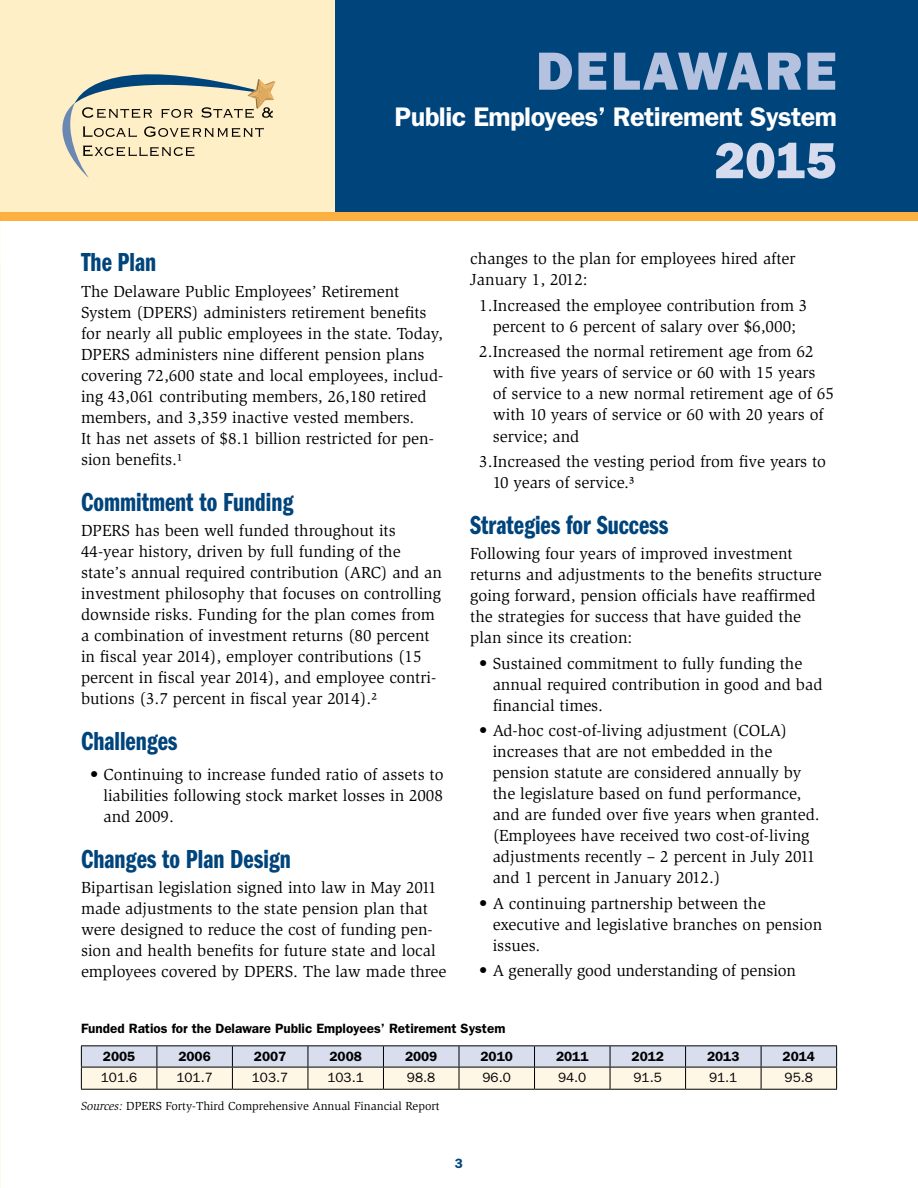
<style>
.page{position:relative;width:918px;height:1188px;background:#fff}
.page>*{position:absolute;margin:0;border:0;box-sizing:border-box;transform-origin:0 0}
.t1{font:54px "ITC Franklin Gothic Std Hvy";letter-spacing:.05em;color:#b4c2e0}
.t2{font:51px "ITC Franklin Gothic Std Hvy";color:#d6dced}
.t3{font:27px "ITC Franklin Gothic Std Dm Cp";color:#00447c}
.t4{font:600 27px "ITC Franklin Gothic Std";letter-spacing:-.02em;color:#fff}
.t5{font:16.5px/21px "Slimbach Std";color:#000}
.t6{font:600 13.5px/27.6px "ITC Franklin Gothic Std";color:#000}
.t7{font:13.5px "ITC Franklin Gothic Std";color:#000}
.t8{font:600 13.5px "ITC Franklin Gothic Std";color:#00447c}
.t9{font:12px "Slimbach Std";color:#000}
.s1{font-style:italic}
</style>
<div class="page">
<div style="left:335px;top:0;width:583px;height:220px;background:#00447c"></div>
<div style="left:0;top:0;width:335px;height:212px;background:#ffefc6"></div>
<div style="left:0;top:212px;width:918px;height:8px;background:#fbb040"></div>
<svg style="left:62px;top:74px;width:213px;height:104px"></svg>
<hr style="left:761px;top:1045px;width:76px;height:1px;background:#000">
<svg style="left:81px;top:1046px;width:756px;height:43px"></svg>
<hr style="left:81px;top:1089px;width:76px;height:1px;background:#000">
<hr style="left:157px;top:1089px;width:75px;height:1px;background:#000">
<hr style="left:232px;top:1089px;width:76px;height:1px;background:#000">
<hr style="left:308px;top:1089px;width:75px;height:1px;background:#000">
<hr style="left:383px;top:1089px;width:76px;height:1px;background:#000">
<hr style="left:459px;top:1089px;width:76px;height:1px;background:#000">
<hr style="left:535px;top:1089px;width:75px;height:1px;background:#000">
<hr style="left:610px;top:1089px;width:76px;height:1px;background:#000">
<hr style="left:686px;top:1089px;width:75px;height:1px;background:#000">
<hr style="left:761px;top:1089px;width:76px;height:1px;background:#000">
<hr style="left:81px;top:1045px;width:76px;height:1px;background:#000">
<hr style="left:157px;top:1045px;width:75px;height:1px;background:#000">
<hr style="left:232px;top:1045px;width:76px;height:1px;background:#000">
<hr style="left:308px;top:1045px;width:75px;height:1px;background:#000">
<hr style="left:383px;top:1045px;width:76px;height:1px;background:#000">
<hr style="left:459px;top:1045px;width:76px;height:1px;background:#000">
<hr style="left:535px;top:1045px;width:75px;height:1px;background:#000">
<hr style="left:610px;top:1045px;width:76px;height:1px;background:#000">
<hr style="left:686px;top:1045px;width:75px;height:1px;background:#000">
<hr style="left:81px;top:1067px;width:76px;height:1px;background:#000">
<hr style="left:157px;top:1067px;width:75px;height:1px;background:#000">
<hr style="left:232px;top:1067px;width:76px;height:1px;background:#000">
<hr style="left:308px;top:1067px;width:75px;height:1px;background:#000">
<hr style="left:383px;top:1067px;width:76px;height:1px;background:#000">
<hr style="left:459px;top:1067px;width:76px;height:1px;background:#000">
<hr style="left:535px;top:1067px;width:75px;height:1px;background:#000">
<hr style="left:610px;top:1067px;width:76px;height:1px;background:#000">
<hr style="left:686px;top:1067px;width:75px;height:1px;background:#000">
<h1 class="t1" style="left:536px;top:39px;width:302px">DELAWARE</h1>
<h3 class="t4" style="left:395px;top:100px;width:444px">Public Employees’ Retirement System</h3>
<h2 class="t2" style="left:715px;top:131px;width:124px">2015</h2>
<h3 class="t3" style="left:81px;top:247px;width:77px">The Plan</h3>
<p class="t5" style="left:81px;top:281px;width:364px">The Delaware Public Employees’ Retirement System (DPERS) administers retirement benefits for nearly all public employees in the state. Today, DPERS administers nine different pension plans covering 72,600 state and local employees, includ&shy;ing 43,061 contributing members, 26,180 retired members, and 3,359 inactive vested members.<br>It has net assets of $8.1 billion restricted for pen&shy;sion benefits.¹</p>
<h3 class="t3" style="left:81px;top:487px;width:214px">Commitment to Funding</h3>
<p class="t5" style="left:81px;top:520px;width:362px">DPERS has been well funded throughout its 44-year history, driven by full funding of the state’s annual required contribution (ARC) and an investment philosophy that focuses on controlling downside risks. Funding for the plan comes from a combination of investment returns (80 percent in fiscal year 2014), employer contributions (15 percent in fiscal year 2014), and employee contri&shy;butions (3.7 percent in fiscal year 2014).²</p>
<h3 class="t3" style="left:81px;top:726px;width:98px">Challenges</h3>
<p class="t5" style="left:103px;top:764px;width:342px;text-align:justify;text-indent:-13px">• Continuing to increase funded ratio of assets to liabilities following stock market losses in 2008 and 2009.</p>
<h3 class="t3" style="left:81px;top:844px;width:211px">Changes to Plan Design</h3>
<p class="t5" style="left:81px;top:877px;width:367px">Bipartisan legislation signed into law in May 2011 made adjustments to the state pension plan that were designed to reduce the cost of funding pen&shy;sion and health benefits for future state and local employees covered by DPERS. The law made three</p>
<p class="t5" style="left:470px;top:249px;width:327px">changes to the plan for employees hired after<br>January 1, 2012:</p>
<p class="t5" style="left:479px;top:295px;width:330px;text-align:center">1.Increased the employee contribution from 3 percent to 6 percent of salary over $6,000;</p>
<p class="t5" style="left:493px;top:342px;width:343px;text-indent:-13px">2.Increased the normal retirement age from 62 with five years of service or 60 with 15 years<br>of service to a new normal retirement age of 65 with 10 years of service or 60 with 20 years of service; and</p>
<p class="t5" style="left:493px;top:451px;width:335px;text-indent:-13px">3.Increased the vesting period from five years to<br>10 years of service.³</p>
<h3 class="t3" style="left:470px;top:510px;width:200px">Strategies for Success</h3>
<p class="t5" style="left:470px;top:543px;width:353px">Following four years of improved investment returns and adjustments to the benefits structure going forward, pension officials have reaffirmed the strategies for success that have guided the plan since its creation:</p>
<p class="t5" style="left:493px;top:653px;width:331px;text-indent:-13px">• Sustained commitment to fully funding the annual required contribution in good and bad financial times.</p>
<p class="t5" style="left:493px;top:720px;width:329px;text-indent:-13px">• Ad-hoc cost-of-living adjustment (COLA) increases that are not embedded in the pension statute are considered annually by the legislature based on fund performance, and are funded over five years when granted. (Employees have received two cost-of-living adjustments recently – 2 percent in July 2011 and 1 percent in January 2012.)</p>
<p class="t5" style="left:493px;top:893px;width:331px;text-indent:-13px">• A continuing partnership between the executive and legislative branches on pension issues.</p>
<p class="t5" style="left:479px;top:961px;width:318px">• A generally good understanding of pension</p>
<p class="t6" style="left:103px;top:1015px;width:404px;text-indent:-22px">Funded Ratios for the Delaware Public Employees’ Retirement System<br>2005</p>
<p class="t6" style="left:178px;top:1043px;width:34px">2006</p>
<p class="t6" style="left:254px;top:1043px;width:34px">2007</p>
<p class="t6" style="left:329px;top:1043px;width:34px">2008</p>
<p class="t6" style="left:405px;top:1043px;width:34px">2009</p>
<p class="t6" style="left:481px;top:1043px;width:34px">2010</p>
<p class="t6" style="left:556px;top:1043px;width:34px">2011</p>
<p class="t6" style="left:632px;top:1043px;width:34px">2012</p>
<p class="t6" style="left:707px;top:1043px;width:34px">2013</p>
<p class="t6" style="left:783px;top:1043px;width:34px">2014</p>
<p class="t7" style="left:101px;top:1070px;width:38px">101.6</p>
<p class="t7" style="left:176px;top:1070px;width:38px">101.7</p>
<p class="t7" style="left:252px;top:1070px;width:38px">103.7</p>
<p class="t7" style="left:327px;top:1070px;width:38px">103.1</p>
<p class="t7" style="left:407px;top:1070px;width:30px">98.8</p>
<p class="t7" style="left:483px;top:1070px;width:30px">96.0</p>
<p class="t7" style="left:558px;top:1070px;width:30px">94.0</p>
<p class="t7" style="left:634px;top:1070px;width:30px">91.5</p>
<p class="t7" style="left:709px;top:1070px;width:30px">91.1</p>
<p class="t7" style="left:785px;top:1070px;width:30px">95.8</p>
<p class="t9" style="left:81px;top:1099px;width:360px"><span class="s1">Sources:</span> DPERS Forty-Third Comprehensive Annual Financial Report</p>
<p class="t8" style="left:455px;top:1155px;width:10px">3</p>
</div>
